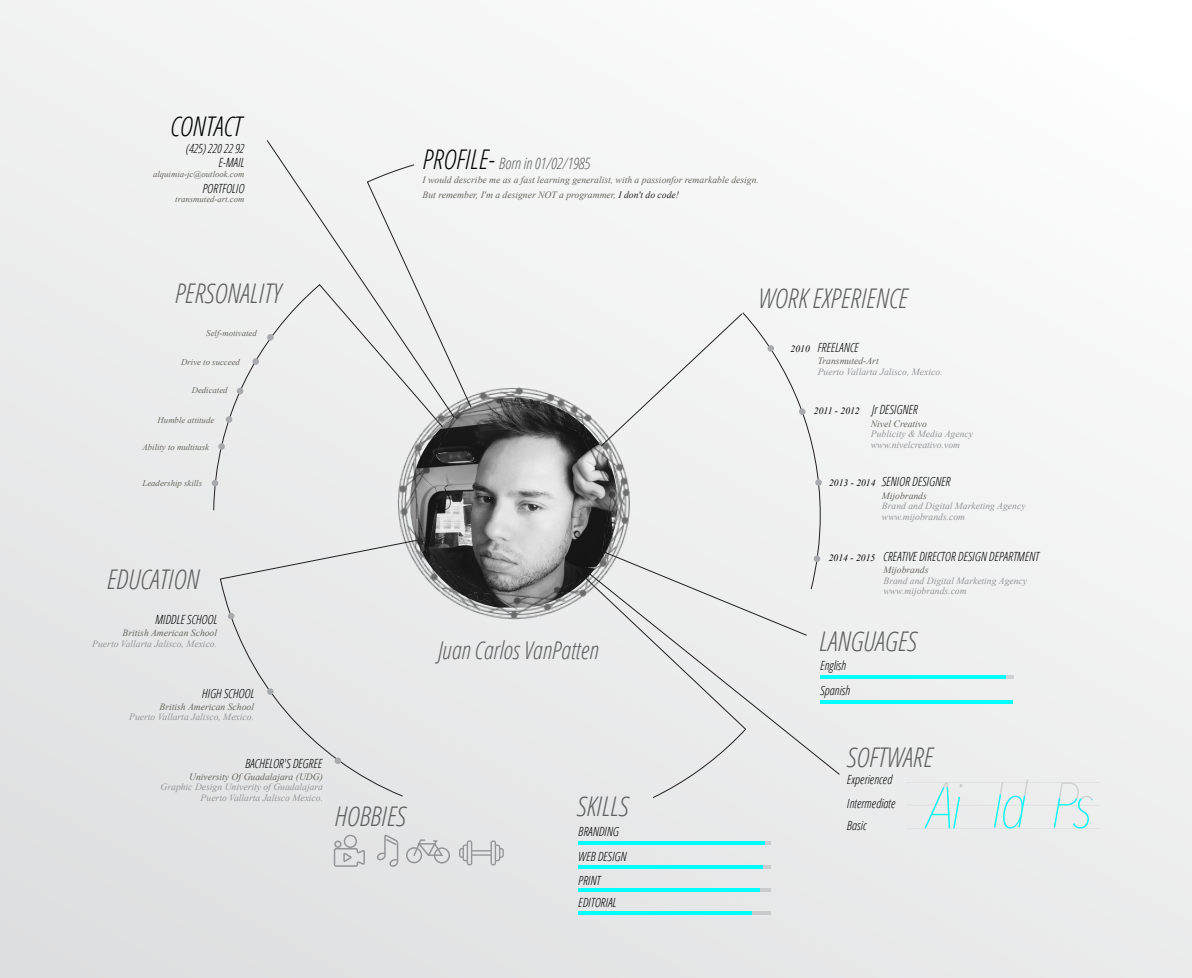
<style>
.page{position:relative;width:1192px;height:978px;background:#fff}
.page>*{position:absolute;margin:0;border:0;box-sizing:border-box;transform-origin:0 0}
.t1{font:italic 300 condensed 27.12px "Open Sans";color:#5e5f5e}
.t2{font:italic 300 condensed 27.12px "Open Sans";color:#000100}
.t3{font:italic 300 condensed 27.12px "Open Sans";color:#000}
.t4{font:italic 300 condensed 24.5px "Open Sans";color:#5e5f5e}
.t5{font:italic 300 condensed 15.75px "Open Sans";color:#5e5f5e}
.t6{font:italic 300 condensed 12.6px/24.9px "Open Sans";color:#000}
.t7{font:italic 300 condensed 12.6px/23.8px "Open Sans";color:#000100}
.t8{font:italic 9.62px/10.5px "Times New Roman";color:#939598}
.t9{font:italic 9.62px/14.9px "Times New Roman";color:#66655d}
.t10{font:italic 9.62px "Times New Roman";color:#000}
.t11{font:italic 8.75px "Times New Roman";color:#66655d}
.s1{color:#231f20}
</style>
<div class="page">
<div style="left:0;top:0;width:1192px;height:978px;background:linear-gradient(to right,#e6e7e8,#f4f5f6)"></div>
<hr style="left:906px;top:828px;width:194px;height:1px;background:#d1d3d4">
<hr style="left:906px;top:805px;width:194px;height:1px;background:#d1d3d4">
<hr style="left:906px;top:782px;width:194px;height:1px;background:#d1d3d4">
<div style="left:653px;top:774px;width:93px;height:24px;background:#e9e9ea"></div>
<hr style="left:821px;top:675px;width:192px;height:3px;background:#dedfe0">
<hr style="left:821px;top:675px;width:185px;height:3px;background:#0ff">
<hr style="left:820px;top:700px;width:193px;height:3px;background:#0ff">
<hr style="left:578px;top:841px;width:193px;height:3px;background:#dedfe0">
<hr style="left:578px;top:841px;width:187px;height:3px;background:#0ff">
<hr style="left:578px;top:865px;width:193px;height:3px;background:#dedfe0">
<hr style="left:578px;top:865px;width:185px;height:3px;background:#0ff">
<hr style="left:578px;top:888px;width:193px;height:3px;background:#dedfe0">
<hr style="left:578px;top:888px;width:182px;height:3px;background:#0ff">
<hr style="left:578px;top:911px;width:193px;height:3px;background:#dedfe0">
<hr style="left:578px;top:911px;width:173px;height:3px;background:#0ff">
<svg style="left:376px;top:834px;width:22px;height:33px"></svg>
<svg style="left:406px;top:839px;width:44px;height:24px"></svg>
<svg style="left:334px;top:834px;width:31px;height:33px"></svg>
<div style="left:214px;top:285px;width:53px;height:235px;background:#ececed"></div>
<div style="left:220px;top:519px;width:302px;height:277px;background:#e7e7e8"></div>
<div style="left:252px;top:358px;width:7px;height:7px;background:#a7a9ac;border-radius:50%"></div>
<svg style="left:237px;top:388px;width:6px;height:6px"></svg>
<svg style="left:212px;top:480px;width:6px;height:6px"></svg>
<div style="left:226px;top:416px;width:6px;height:7px;background:#a7a9ac;border-radius:50%"></div>
<div style="left:218px;top:443px;width:7px;height:7px;background:#a7a9ac;border-radius:50%"></div>
<svg style="left:228px;top:613px;width:6px;height:6px"></svg>
<div style="left:267px;top:688px;width:7px;height:7px;background:#a7a9ac;border-radius:50%"></div>
<div style="left:335px;top:757px;width:6px;height:7px;background:#a7a9ac;border-radius:50%"></div>
<div style="left:267px;top:140px;width:540px;height:495px;background:#f1f1f2"></div>
<div style="left:522px;top:314px;width:317px;height:460px;background:#f0f0f1"></div>
<div style="left:522px;top:518px;width:224px;height:211px;background:#ebecec"></div>
<img style="left:398px;top:387px;width:231px;height:232px">
<svg style="left:924px;top:782px;width:38px;height:46px;background:#d1ecec"></svg>
<svg style="left:994px;top:779px;width:34px;height:49px;background:#d1eced"></svg>
<svg style="left:1054px;top:782px;width:39px;height:46px;background:#d9ecec"></svg>
<svg style="left:459px;top:840px;width:45px;height:25px"></svg>
<h1 class="t3" style="left:170px;top:107px;width:73px">CONTACT</h1>
<h3 class="t6" style="left:186px;top:135px;width:60px">(425) 220 22 92</h3>
<h3 class="t6" style="left:202px;top:176px;width:43px">PORTFOLIO</h3>
<h3 class="t6" style="left:218px;top:149px;width:28px">E-MAIL</h3>
<p class="t11" style="left:153px;top:168px;width:93px">alquimia-jc@outlook.com</p>
<p class="t11" style="left:175px;top:193px;width:71px">transmuted-art.com</p>
<h1 class="t2" style="left:422px;top:141px;width:73px">PROFILE-</h1>
<h3 class="t5" style="left:499px;top:153px;width:93px">Born in 01/02/1985</h3>
<p class="t9" style="left:422px;top:172px;width:338px">I would describe me as a fast learning generalist, with a passionfor remarkable design.<br>But remember, I'm a designer NOT a programmer, <span class="s1">I don't do code!</span></p>
<h1 class="t1" style="left:175px;top:275px;width:107px">PERSONALITY</h1>
<p class="t11" style="left:206px;top:327px;width:52px">Self-motivated</p>
<p class="t11" style="left:181px;top:356px;width:60px">Drive to succeed</p>
<p class="t11" style="left:192px;top:384px;width:37px">Dedicated</p>
<p class="t11" style="left:158px;top:414px;width:58px">Humble attitude</p>
<p class="t11" style="left:142px;top:441px;width:68px">Ability to multitask</p>
<p class="t11" style="left:142px;top:477px;width:61px">Leadership skills</p>
<h1 class="t1" style="left:107px;top:561px;width:94px">EDUCATION</h1>
<h3 class="t6" style="left:155px;top:606px;width:64px">MIDDLE SCHOOL</h3>
<p class="t9" style="left:123px;top:625px;width:96px">British American School</p>
<p class="t8" style="left:92px;top:638px;width:126px">Puerto Vallarta Jalisco, Mexico.</p>
<h3 class="t6" style="left:202px;top:680px;width:54px">HIGH SCHOOL</h3>
<p class="t9" style="left:160px;top:699px;width:96px">British American School</p>
<p class="t8" style="left:129px;top:711px;width:126px">Puerto Vallarta Jalisco, Mexico.</p>
<h3 class="t6" style="left:245px;top:750px;width:79px">BACHELOR'S DEGREE</h3>
<p class="t9" style="left:189px;top:769px;width:135px">University Of Guadalajara (UDG)</p>
<p class="t8" style="left:160px;top:781px;width:164px;text-align:right">Graphic Design Univerity of Guadalajara<br>Puerto Vallarta Jalisco Mexico.</p>
<h1 class="t1" style="left:334px;top:798px;width:73px">HOBBIES</h1>
<h2 class="t4" style="left:438px;top:633px;width:162px">Juan Carlos VanPatten</h2>
<h1 class="t1" style="left:577px;top:787px;width:53px">SKILLS</h1>
<h3 class="t6" style="left:578px;top:818px;width:50px">BRANDING<br>WEB DESIGN</h3>
<h3 class="t6" style="left:578px;top:867px;width:24px">PRINT</h3>
<h3 class="t6" style="left:578px;top:889px;width:40px">EDITORIAL</h3>
<h1 class="t1" style="left:758px;top:280px;width:151px">WORK EXPERIENCE</h1>
<h3 class="t6" style="left:817px;top:334px;width:43px">FREELANCE</h3>
<p class="t9" style="left:818px;top:353px;width:62px">Transmuted-Art</p>
<p class="t8" style="left:818px;top:366px;width:126px">Puerto Vallarta Jalisco, Mexico.</p>
<p class="t10" style="left:790px;top:342px;width:21px">2010</p>
<p class="t10" style="left:814px;top:405px;width:47px">2011 - 2012</p>
<h3 class="t6" style="left:872px;top:397px;width:47px">Jr DESIGNER</h3>
<p class="t9" style="left:871px;top:416px;width:58px">Nivel Creativo</p>
<p class="t8" style="left:871px;top:428px;width:104px">Publicity &amp; Media Agency www.nivelcreativo.vom</p>
<h3 class="t6" style="left:881px;top:469px;width:70px">SENIOR DESIGNER</h3>
<p class="t9" style="left:882px;top:488px;width:46px">Mijobrands</p>
<p class="t8" style="left:882px;top:500px;width:145px">Brand and Digital Marketing Agency www.mijobrands.com</p>
<p class="t10" style="left:829px;top:476px;width:48px">2013 - 2014</p>
<p class="t10" style="left:829px;top:551px;width:48px">2014 - 2015</p>
<h3 class="t6" style="left:883px;top:543px;width:157px">CREATIVE DIRECTOR DESIGN DEPARTMENT</h3>
<p class="t9" style="left:883px;top:562px;width:46px">Mijobrands</p>
<p class="t8" style="left:883px;top:575px;width:145px">Brand and Digital Marketing Agency www.mijobrands.com</p>
<h1 class="t1" style="left:819px;top:623px;width:99px">LANGUAGES</h1>
<h3 class="t6" style="left:820px;top:652px;width:31px">English<br>Spanish</h3>
<h1 class="t1" style="left:847px;top:739px;width:87px">SOFTWARE</h1>
<h3 class="t7" style="left:847px;top:767px;width:50px">Experienced<br>Intermediate</h3>
<h3 class="t7" style="left:847px;top:813px;width:21px">Basic</h3>
</div>
